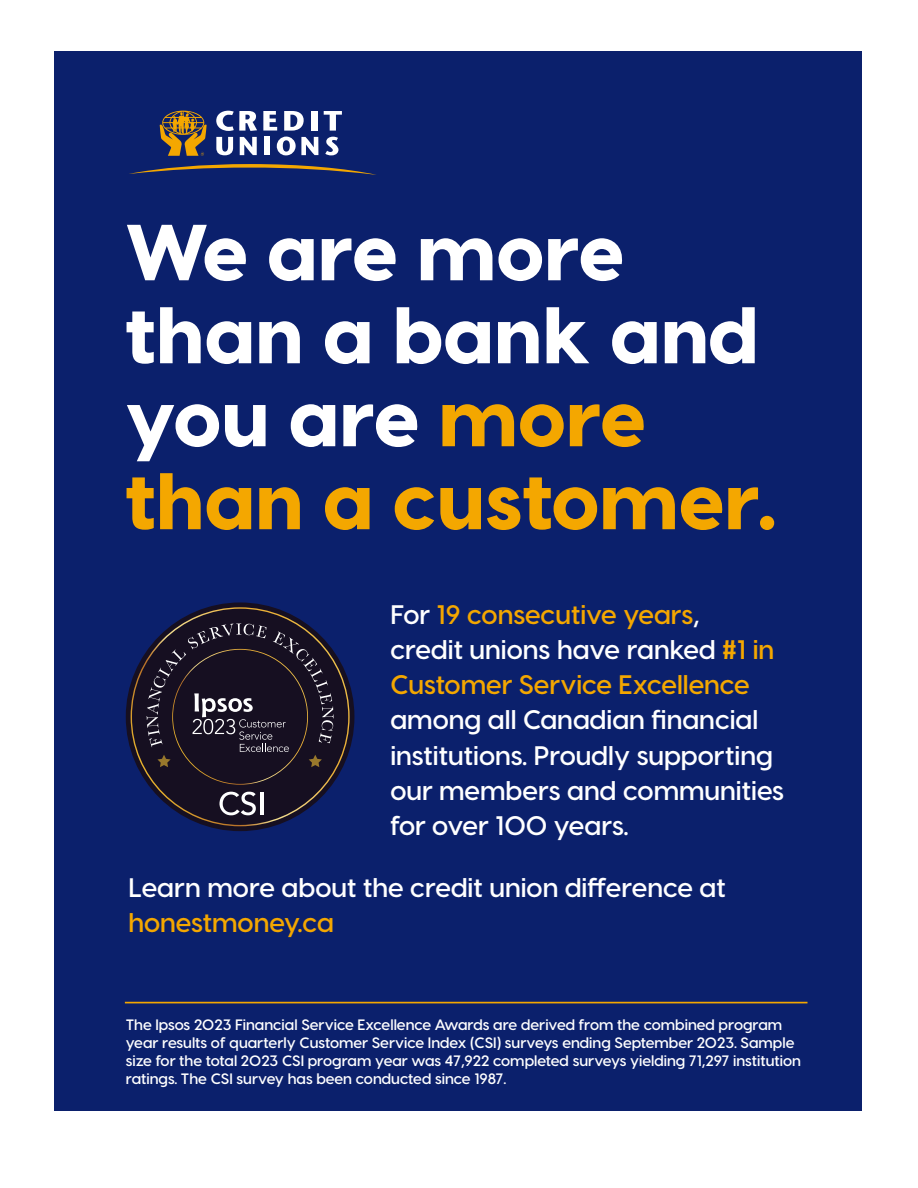
<style>
.page{position:relative;width:918px;height:1188px;background:#fff}
.page>*{position:absolute;margin:0;border:0;box-sizing:border-box;transform-origin:0 0}
.t1{font:800 79.2px/82.9px "Visby CF";color:#fff}
.t2{font:600 26.85px/35.1px "Visby CF";color:#fff}
.t3{font:600 26.85px/35.1px "Visby CF";color:#f4a700}
.t4{font:600 15px/18.1px "Visby CF";color:#fff}
.s1{color:#f4a700}
.s2{color:#fff}
</style>
<div class="page">
<div style="left:54px;top:51px;width:808px;height:1060px;background:#0b206c"></div>
<svg style="left:131px;top:607px;width:219px;height:219px"></svg>
<svg style="left:147px;top:623px;width:187px;height:162px;background:#261f2f"></svg>
<hr style="left:125px;top:1002px;width:682px;height:1px;background:#f4a700">
<svg style="left:216px;top:137px;width:17px;height:18px"></svg>
<svg style="left:240px;top:137px;width:17px;height:18px"></svg>
<div style="left:264px;top:137px;width:6px;height:18px;background:#fff"></div>
<svg style="left:277px;top:137px;width:41px;height:18px"></svg>
<svg style="left:325px;top:137px;width:13px;height:19px"></svg>
<svg style="left:216px;top:111px;width:41px;height:20px"></svg>
<svg style="left:263px;top:111px;width:14px;height:20px"></svg>
<svg style="left:284px;top:111px;width:20px;height:20px"></svg>
<div style="left:311px;top:111px;width:6px;height:20px;background:#fff"></div>
<svg style="left:324px;top:111px;width:18px;height:20px"></svg>
<svg style="left:129px;top:164px;width:247px;height:11px"></svg>
<svg style="left:160px;top:111px;width:47px;height:45px"></svg>
<h1 class="t1" style="left:125px;top:210px;width:654px">We are more than a bank and you are <span class="s1">more than a customer.</span></h1>
<h2 class="t3" style="left:390px;top:597px;width:385px"><span class="s2">For</span> 19 consecutive years<span class="s2">, credit unions have ranked</span> #1 in<br>Customer Service Excellence</h2>
<h2 class="t2" style="left:390px;top:702px;width:395px">among all Canadian financial institutions. Proudly supporting our members and communities for over 100 years.</h2>
<h2 class="t2" style="left:128px;top:870px;width:599px">Learn more about the credit union difference at</h2>
<h2 class="t3" style="left:128px;top:905px;width:207px">honestmoney.ca</h2>
<p class="t4" style="left:126px;top:1015px;width:677px">The Ipsos 2023 Financial Service Excellence Awards are derived from the combined program year results of quarterly Customer Service Index (CSI) surveys ending September 2023. Sample size for the total 2023 CSI program year was 47,922 completed surveys yielding 71,297 institution ratings. The CSI survey has been conducted since 1987.</p>
</div>
